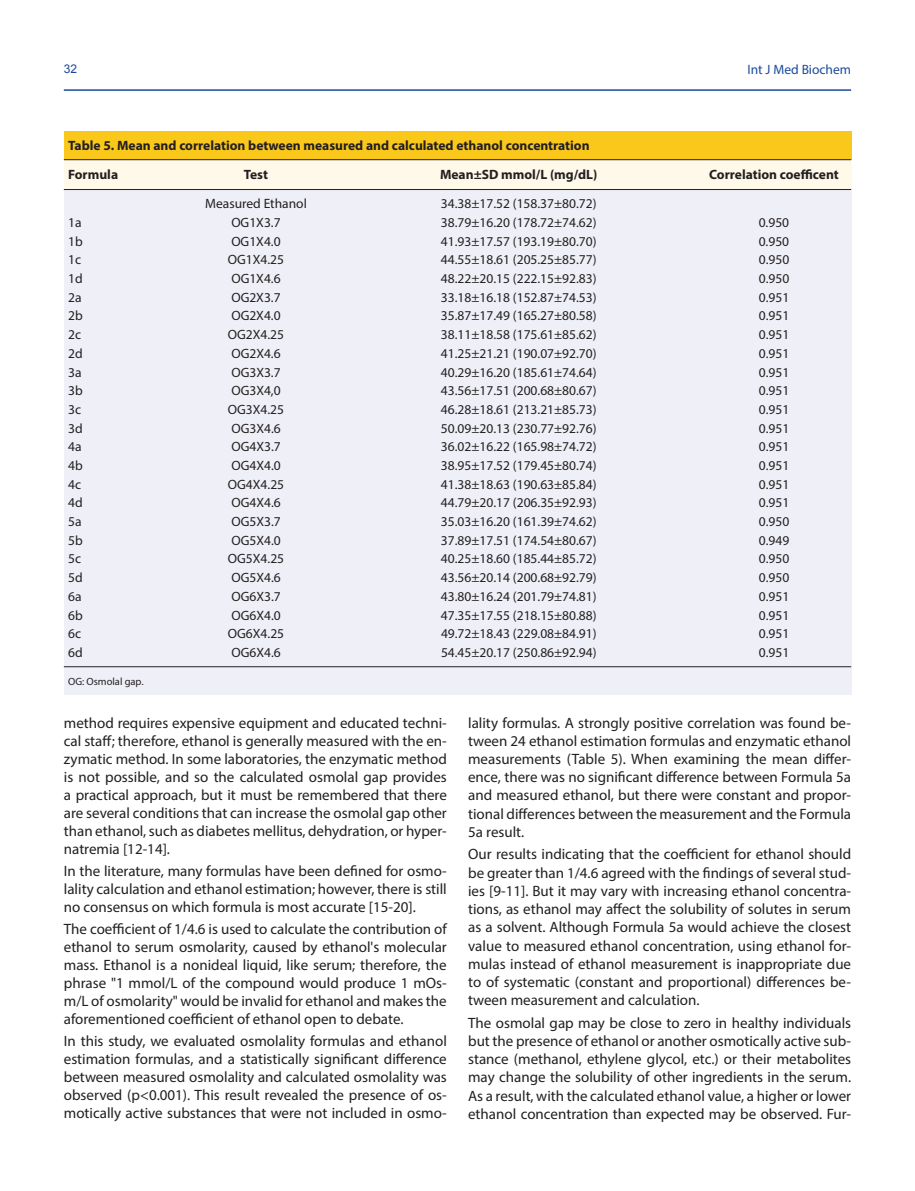
<style>
.page{position:relative;width:915px;height:1191px;background:#fff}
.page>*{position:absolute;margin:0;border:0;box-sizing:border-box;transform-origin:0 0}
.t1{font:15px/18px "Myriad Pro";color:#231f20;text-align:justify}
.t2{font:13.5px "Myriad Pro";color:#231f20}
.t3{font:700 13.5px/29.2px "Myriad Pro";color:#231f20}
.t4{font:13.5px "Myriad Pro";color:#1b4a9e}
.t5{font:12px "Arial";color:#1b4a9e}
.t6{font:10.5px "Myriad Pro";color:#231f20}
</style>
<div class="page">
<hr style="left:64px;top:89px;width:786px;height:2px;background:#1b4a9e">
<div style="left:64px;top:131px;width:786px;height:28px;background:#fac71b"></div>
<div style="left:64px;top:159px;width:786px;height:30px;background:#fef9e8"></div>
<div style="left:64px;top:190px;width:786px;height:505px;background:#eff0f7"></div>
<hr style="left:64px;top:159px;width:786px;height:1px;background:#231f20">
<hr style="left:64px;top:666px;width:786px;height:1px;background:#231f20">
<hr style="left:64px;top:189px;width:786px;height:1px;background:#231f20">
<p class="t5" style="left:64px;top:60px;width:15px">32</p>
<p class="t4" style="left:747px;top:61px;width:105px">Int J Med Biochem</p>
<p class="t3" style="left:68px;top:130px;width:523px">Table 5. Mean and correlation between measured and calculated ethanol concentration<br>Formula</p>
<p class="t3" style="left:244px;top:159px;width:26px">Test</p>
<p class="t3" style="left:440px;top:159px;width:159px">Mean±SD mmol/L (mg/dL)</p>
<p class="t3" style="left:709px;top:159px;width:131px">Correlation coefficent</p>
<p class="t2" style="left:205px;top:195px;width:103px">Measured Ethanol</p>
<p class="t2" style="left:441px;top:195px;width:157px">34.38±17.52 (158.37±80.72)</p>
<p class="t2" style="left:68px;top:214px;width:15px">1a</p>
<p class="t2" style="left:231px;top:214px;width:51px">OG1X3.7</p>
<p class="t2" style="left:441px;top:214px;width:157px">38.79±16.20 (178.72±74.62)</p>
<p class="t2" style="left:758px;top:214px;width:32px">0.950</p>
<p class="t2" style="left:68px;top:233px;width:16px">1b</p>
<p class="t2" style="left:231px;top:233px;width:51px">OG1X4.0</p>
<p class="t2" style="left:441px;top:233px;width:157px">41.93±17.57 (193.19±80.70)</p>
<p class="t2" style="left:758px;top:233px;width:32px">0.950</p>
<p class="t2" style="left:68px;top:251px;width:14px">1c</p>
<p class="t2" style="left:228px;top:251px;width:58px">OG1X4.25</p>
<p class="t2" style="left:441px;top:251px;width:157px">44.55±18.61 (205.25±85.77)</p>
<p class="t2" style="left:758px;top:251px;width:32px">0.950</p>
<p class="t2" style="left:68px;top:270px;width:16px">1d</p>
<p class="t2" style="left:231px;top:270px;width:51px">OG1X4.6</p>
<p class="t2" style="left:441px;top:270px;width:157px">48.22±20.15 (222.15±92.83)</p>
<p class="t2" style="left:758px;top:270px;width:32px">0.950</p>
<p class="t2" style="left:68px;top:289px;width:15px">2a</p>
<p class="t2" style="left:231px;top:289px;width:51px">OG2X3.7</p>
<p class="t2" style="left:441px;top:289px;width:157px">33.18±16.18 (152.87±74.53)</p>
<p class="t2" style="left:758px;top:289px;width:32px">0.951</p>
<p class="t2" style="left:68px;top:307px;width:16px">2b</p>
<p class="t2" style="left:231px;top:307px;width:51px">OG2X4.0</p>
<p class="t2" style="left:441px;top:307px;width:157px">35.87±17.49 (165.27±80.58)</p>
<p class="t2" style="left:758px;top:307px;width:32px">0.951</p>
<p class="t2" style="left:68px;top:326px;width:14px">2c</p>
<p class="t2" style="left:228px;top:326px;width:58px">OG2X4.25</p>
<p class="t2" style="left:441px;top:326px;width:157px">38.11±18.58 (175.61±85.62)</p>
<p class="t2" style="left:758px;top:326px;width:32px">0.951</p>
<p class="t2" style="left:68px;top:345px;width:16px">2d</p>
<p class="t2" style="left:231px;top:345px;width:51px">OG2X4.6</p>
<p class="t2" style="left:441px;top:345px;width:157px">41.25±21.21 (190.07±92.70)</p>
<p class="t2" style="left:758px;top:345px;width:32px">0.951</p>
<p class="t2" style="left:68px;top:364px;width:15px">3a</p>
<p class="t2" style="left:231px;top:364px;width:51px">OG3X3.7</p>
<p class="t2" style="left:441px;top:364px;width:157px">40.29±16.20 (185.61±74.64)</p>
<p class="t2" style="left:758px;top:364px;width:32px">0.951</p>
<p class="t2" style="left:68px;top:382px;width:16px">3b</p>
<p class="t2" style="left:231px;top:382px;width:51px">OG3X4,0</p>
<p class="t2" style="left:441px;top:382px;width:157px">43.56±17.51 (200.68±80.67)</p>
<p class="t2" style="left:758px;top:382px;width:32px">0.951</p>
<p class="t2" style="left:68px;top:401px;width:14px">3c</p>
<p class="t2" style="left:228px;top:401px;width:58px">OG3X4.25</p>
<p class="t2" style="left:441px;top:401px;width:157px">46.28±18.61 (213.21±85.73)</p>
<p class="t2" style="left:758px;top:401px;width:32px">0.951</p>
<p class="t2" style="left:68px;top:420px;width:16px">3d</p>
<p class="t2" style="left:231px;top:420px;width:51px">OG3X4.6</p>
<p class="t2" style="left:441px;top:420px;width:157px">50.09±20.13 (230.77±92.76)</p>
<p class="t2" style="left:758px;top:420px;width:32px">0.951</p>
<p class="t2" style="left:68px;top:438px;width:15px">4a</p>
<p class="t2" style="left:231px;top:438px;width:51px">OG4X3.7</p>
<p class="t2" style="left:441px;top:438px;width:157px">36.02±16.22 (165.98±74.72)</p>
<p class="t2" style="left:758px;top:438px;width:32px">0.951</p>
<p class="t2" style="left:68px;top:457px;width:16px">4b</p>
<p class="t2" style="left:231px;top:457px;width:51px">OG4X4.0</p>
<p class="t2" style="left:441px;top:457px;width:157px">38.95±17.52 (179.45±80.74)</p>
<p class="t2" style="left:758px;top:457px;width:32px">0.951</p>
<p class="t2" style="left:68px;top:476px;width:14px">4c</p>
<p class="t2" style="left:228px;top:476px;width:58px">OG4X4.25</p>
<p class="t2" style="left:441px;top:476px;width:157px">41.38±18.63 (190.63±85.84)</p>
<p class="t2" style="left:758px;top:476px;width:32px">0.951</p>
<p class="t2" style="left:68px;top:494px;width:16px">4d</p>
<p class="t2" style="left:231px;top:494px;width:51px">OG4X4.6</p>
<p class="t2" style="left:441px;top:494px;width:157px">44.79±20.17 (206.35±92.93)</p>
<p class="t2" style="left:758px;top:494px;width:32px">0.951</p>
<p class="t2" style="left:68px;top:513px;width:15px">5a</p>
<p class="t2" style="left:231px;top:513px;width:51px">OG5X3.7</p>
<p class="t2" style="left:441px;top:513px;width:157px">35.03±16.20 (161.39±74.62)</p>
<p class="t2" style="left:758px;top:513px;width:32px">0.950</p>
<p class="t2" style="left:68px;top:532px;width:16px">5b</p>
<p class="t2" style="left:231px;top:532px;width:51px">OG5X4.0</p>
<p class="t2" style="left:441px;top:532px;width:157px">37.89±17.51 (174.54±80.67)</p>
<p class="t2" style="left:758px;top:532px;width:32px">0.949</p>
<p class="t2" style="left:68px;top:550px;width:14px">5c</p>
<p class="t2" style="left:228px;top:550px;width:58px">OG5X4.25</p>
<p class="t2" style="left:441px;top:550px;width:157px">40.25±18.60 (185.44±85.72)</p>
<p class="t2" style="left:758px;top:550px;width:32px">0.950</p>
<p class="t2" style="left:68px;top:569px;width:16px">5d</p>
<p class="t2" style="left:231px;top:569px;width:51px">OG5X4.6</p>
<p class="t2" style="left:441px;top:569px;width:157px">43.56±20.14 (200.68±92.79)</p>
<p class="t2" style="left:758px;top:569px;width:32px">0.950</p>
<p class="t2" style="left:68px;top:588px;width:15px">6a</p>
<p class="t2" style="left:231px;top:588px;width:51px">OG6X3.7</p>
<p class="t2" style="left:441px;top:588px;width:157px">43.80±16.24 (201.79±74.81)</p>
<p class="t2" style="left:758px;top:588px;width:32px">0.951</p>
<p class="t2" style="left:68px;top:606px;width:16px">6b</p>
<p class="t2" style="left:231px;top:606px;width:51px">OG6X4.0</p>
<p class="t2" style="left:441px;top:606px;width:157px">47.35±17.55 (218.15±80.88)</p>
<p class="t2" style="left:758px;top:606px;width:32px">0.951</p>
<p class="t2" style="left:68px;top:625px;width:14px">6c</p>
<p class="t2" style="left:228px;top:625px;width:58px">OG6X4.25</p>
<p class="t2" style="left:441px;top:625px;width:157px">49.72±18.43 (229.08±84.91)</p>
<p class="t2" style="left:758px;top:625px;width:32px">0.951</p>
<p class="t2" style="left:68px;top:644px;width:16px">6d</p>
<p class="t2" style="left:231px;top:644px;width:51px">OG6X4.6</p>
<p class="t2" style="left:441px;top:644px;width:157px">54.45±20.17 (250.86±92.94)</p>
<p class="t2" style="left:758px;top:644px;width:32px">0.951</p>
<p class="t6" style="left:68px;top:674px;width:77px">OG: Osmolal gap.</p>
<p class="t1" style="left:64px;top:713px;width:384px">method requires expensive equipment and educated techni&shy;cal staff; therefore, ethanol is generally measured with the en&shy;zymatic method. In some laboratories, the enzymatic method is not possible, and so the calculated osmolal gap provides a practical approach, but it must be remembered that there are several conditions that can increase the osmolal gap other than ethanol, such as diabetes mellitus, dehydration, or hyper&shy;natremia [12-14].</p>
<p class="t1" style="left:64px;top:861px;width:384px">In the literature, many formulas have been defined for osmo&shy;lality calculation and ethanol estimation; however, there is still no consensus on which formula is most accurate [15-20].</p>
<p class="t1" style="left:64px;top:920px;width:384px">The coefficient of 1/4.6 is used to calculate the contribution of ethanol to serum osmolarity, caused by ethanol's molecular mass. Ethanol is a nonideal liquid, like serum; therefore, the phrase "1 mmol/L of the compound would produce 1 mOs&shy;m/L of osmolarity" would be invalid for ethanol and makes the aforementioned coefficient of ethanol open to debate.</p>
<p class="t1" style="left:64px;top:1032px;width:384px">In this study, we evaluated osmolality formulas and ethanol estimation formulas, and a statistically significant difference between measured osmolality and calculated osmolality was observed (p&lt;0.001). This result revealed the presence of os&shy;motically active substances that were not included in osmo-</p>
<p class="t1" style="left:468px;top:713px;width:384px">lality formulas. A strongly positive correlation was found be&shy;tween 24 ethanol estimation formulas and enzymatic ethanol measurements (Table 5). When examining the mean differ&shy;ence, there was no significant difference between Formula 5a and measured ethanol, but there were constant and propor&shy;tional differences between the measurement and the Formula 5a result.</p>
<p class="t1" style="left:468px;top:845px;width:384px">Our results indicating that the coefficient for ethanol should be greater than 1/4.6 agreed with the findings of several stud&shy;ies [9-11]. But it may vary with increasing ethanol concentra&shy;tions, as ethanol may affect the solubility of solutes in serum as a solvent. Although Formula 5a would achieve the closest value to measured ethanol concentration, using ethanol for&shy;mulas instead of ethanol measurement is inappropriate due to of systematic (constant and proportional) differences be&shy;tween measurement and calculation.</p>
<p class="t1" style="left:468px;top:1013px;width:384px">The osmolal gap may be close to zero in healthy individuals but the presence of ethanol or another osmotically active sub&shy;stance (methanol, ethylene glycol, etc.) or their metabolites may change the solubility of other ingredients in the serum.<br>As a result, with the calculated ethanol value, a higher or lower ethanol concentration than expected may be observed. Fur-</p>
</div>
